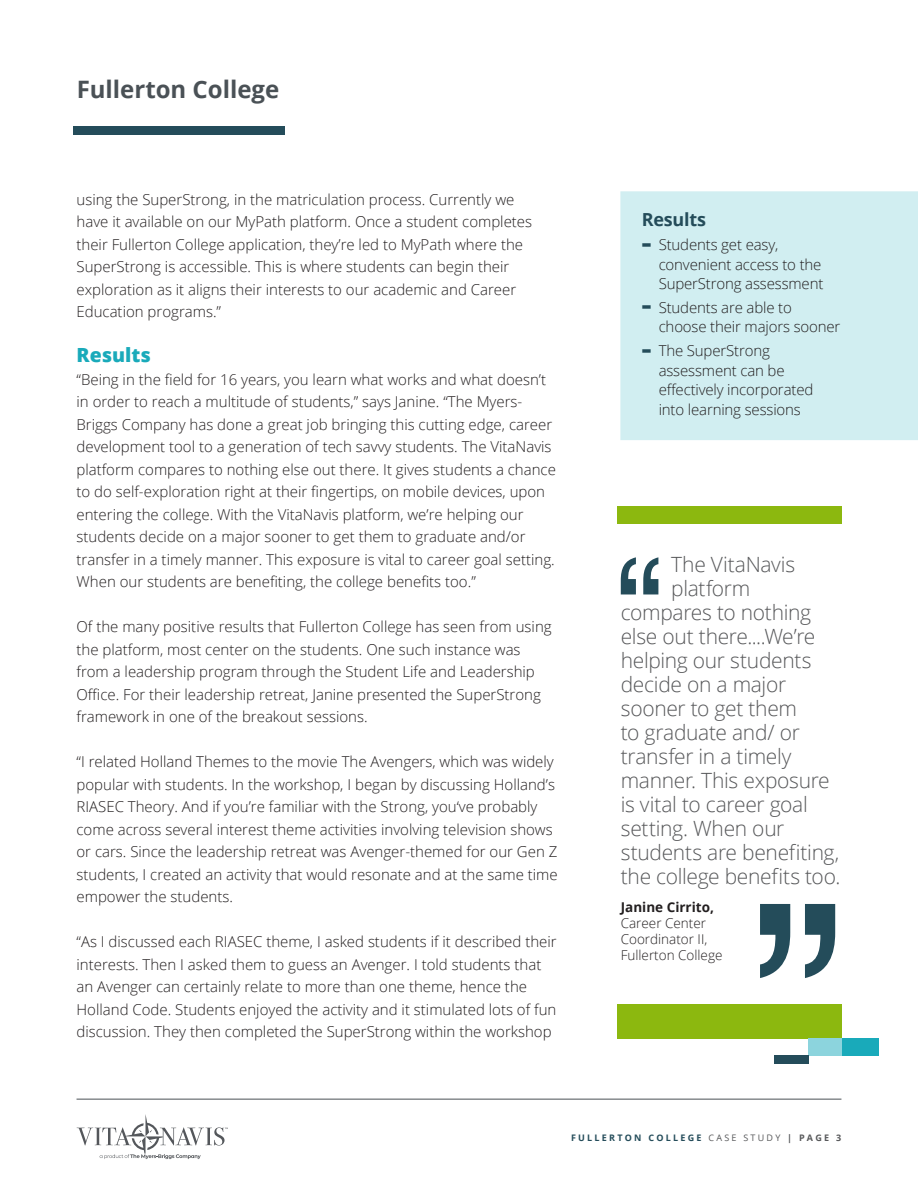
<style>
.page{position:relative;width:918px;height:1188px;background:#fff}
.page>*{position:absolute;margin:0;border:0;box-sizing:border-box;transform-origin:0 0}
.Small_title{font:700 24px "Open Sans";color:#4a5156}
.Quote_text{font:300 21px "Open Sans";letter-spacing:-.015em;color:#57585a}
.Section_header{font:800 19.5px "Open Sans";color:#19aaba}
.Box_header_green{font:700 18px "Open Sans";letter-spacing:-.01em;color:#244c5a}
.Body{font:300 15px/22.5px "Open Sans";color:#231f20}
.Quote_name{font:300 13.5px/16.2px "Open Sans";color:#231f20}
.t1{font:700 9px "Open Sans";letter-spacing:.25em;color:#244c5a}
.s1{font-weight:800;font-size:22.5px;color:#244c5a}
.s2{font-weight:700}
.s3{font-weight:400;color:#57585a}
.s4{color:#57585a}
</style>
<div class="page">
<hr style="left:77px;top:1099px;width:764px;height:1px;background:#4a5156">
<svg style="left:77px;top:1114px;width:151px;height:45px"></svg>
<div style="left:620px;top:191px;width:298px;height:249px;background:#d1eef1"></div>
<div style="left:74px;top:126px;width:211px;height:9px;background:#244c5a"></div>
<div style="left:617px;top:507px;width:224px;height:17px;background:#8cb80f"></div>
<svg style="left:760px;top:904px;width:75px;height:74px"></svg>
<svg style="left:621px;top:557px;width:37px;height:37px"></svg>
<div style="left:617px;top:1004px;width:224px;height:34px;background:#8cb80f"></div>
<div style="left:841px;top:1038px;width:38px;height:17px;background:#19aaba"></div>
<div style="left:808px;top:1038px;width:33px;height:17px;background:#8cd4dd"></div>
<div style="left:774px;top:1055px;width:34px;height:9px;background:#244c5a"></div>
<p class="Small_title" style="left:77px;top:73px;width:204px">Fullerton College</p>
<p class="Body" style="left:77px;top:188px;width:457px">using the SuperStrong, in the matriculation process. Currently we have it available on our MyPath platform. Once a student completes their Fullerton College application, they’re led to MyPath where the SuperStrong is accessible. This is where students can begin their exploration as it aligns their interests to our academic and Career Education programs.”</p>
<p class="Section_header" style="left:77px;top:340px;width:76px">Results</p>
<p class="Body" style="left:77px;top:368px;width:481px">“Being in the field for 16 years, you learn what works and what doesn’t in order to reach a multitude of students,” says Janine. “The Myers-Briggs Company has done a great job bringing this cutting edge, career development tool to a generation of tech savvy students. The VitaNavis platform compares to nothing else out there. It gives students a chance to do self-exploration right at their fingertips, on mobile devices, upon entering the college. With the VitaNavis platform, we’re helping our students decide on a major sooner to get them to graduate and/or transfer in a timely manner. This exposure is vital to career goal setting.<br>When our students are benefiting, the college benefits too.”</p>
<p class="Body" style="left:77px;top:615px;width:477px">Of the many positive results that Fullerton College has seen from using the platform, most center on the students. One such instance was from a leadership program through the Student Life and Leadership Office. For their leadership retreat, Janine presented the SuperStrong framework in one of the breakout sessions.</p>
<p class="Body" style="left:77px;top:750px;width:483px">“I related Holland Themes to the movie The Avengers, which was widely popular with students. In the workshop, I began by discussing Holland’s RIASEC Theory. And if you’re familiar with the Strong, you‘ve probably come across several interest theme activities involving television shows or cars. Since the leadership retreat was Avenger-themed for our Gen Z students, I created an activity that would resonate and at the same time empower the students.</p>
<p class="Body" style="left:77px;top:930px;width:482px">“As I discussed each RIASEC theme, I asked students if it described their interests. Then I asked them to guess an Avenger. I told students that an Avenger can certainly relate to more than one theme, hence the Holland Code. Students enjoyed the activity and it stimulated lots of fun discussion. They then completed the SuperStrong within the workshop</p>
<p class="Box_header_green" style="left:642px;top:207px;width:66px">Results</p>
<p class="Body" style="left:659px;top:235px;width:166px;line-height:19.5px;text-indent:-17px"><span class="s1">-</span> Students get easy, convenient access to the<br>SuperStrong assessment</p>
<p class="Body" style="left:659px;top:297px;width:183px;line-height:19.5px;text-indent:-17px"><span class="s1">-</span> Students are able to choose their majors sooner</p>
<p class="Body" style="left:659px;top:341px;width:156px;line-height:19.5px;text-indent:-17px"><span class="s1">-</span> The SuperStrong assessment can be effectively incorporated into learning sessions</p>
<p class="Quote_text" style="left:671px;top:550px;width:125px">The VitaNavis</p>
<p class="Quote_text" style="left:671px;top:574px;width:81px">platform</p>
<p class="Quote_text" style="left:621px;top:598px;width:192px">compares to nothing</p>
<p class="Quote_text" style="left:621px;top:622px;width:196px">else out there....We’re</p>
<p class="Quote_text" style="left:621px;top:646px;width:192px">helping our students</p>
<p class="Quote_text" style="left:621px;top:670px;width:167px">decide on a major</p>
<p class="Quote_text" style="left:621px;top:694px;width:178px">sooner to get them</p>
<p class="Quote_text" style="left:621px;top:718px;width:181px">to graduate and/ or</p>
<p class="Quote_text" style="left:621px;top:742px;width:172px">transfer in a timely</p>
<p class="Quote_text" style="left:621px;top:766px;width:210px">manner. This exposure</p>
<p class="Quote_text" style="left:621px;top:790px;width:189px">is vital to career goal</p>
<p class="Quote_text" style="left:621px;top:814px;width:165px">setting. When our</p>
<p class="Quote_text" style="left:621px;top:838px;width:220px">students are benefiting,</p>
<p class="Quote_text" style="left:621px;top:862px;width:221px">the college benefits too.</p>
<p class="Quote_name" style="left:621px;top:899px;width:103px"><span class="s2">Janine Cirrito,<br></span>Career Center<br>Coordinator II,<br>Fullerton College</p>
<p class="t1" style="left:571px;top:1131px;width:272px">FULLERTON COLLEGE <span class="s3">CASE STUDY</span> <span class="s4">| PAGE 3</span></p>
</div>
